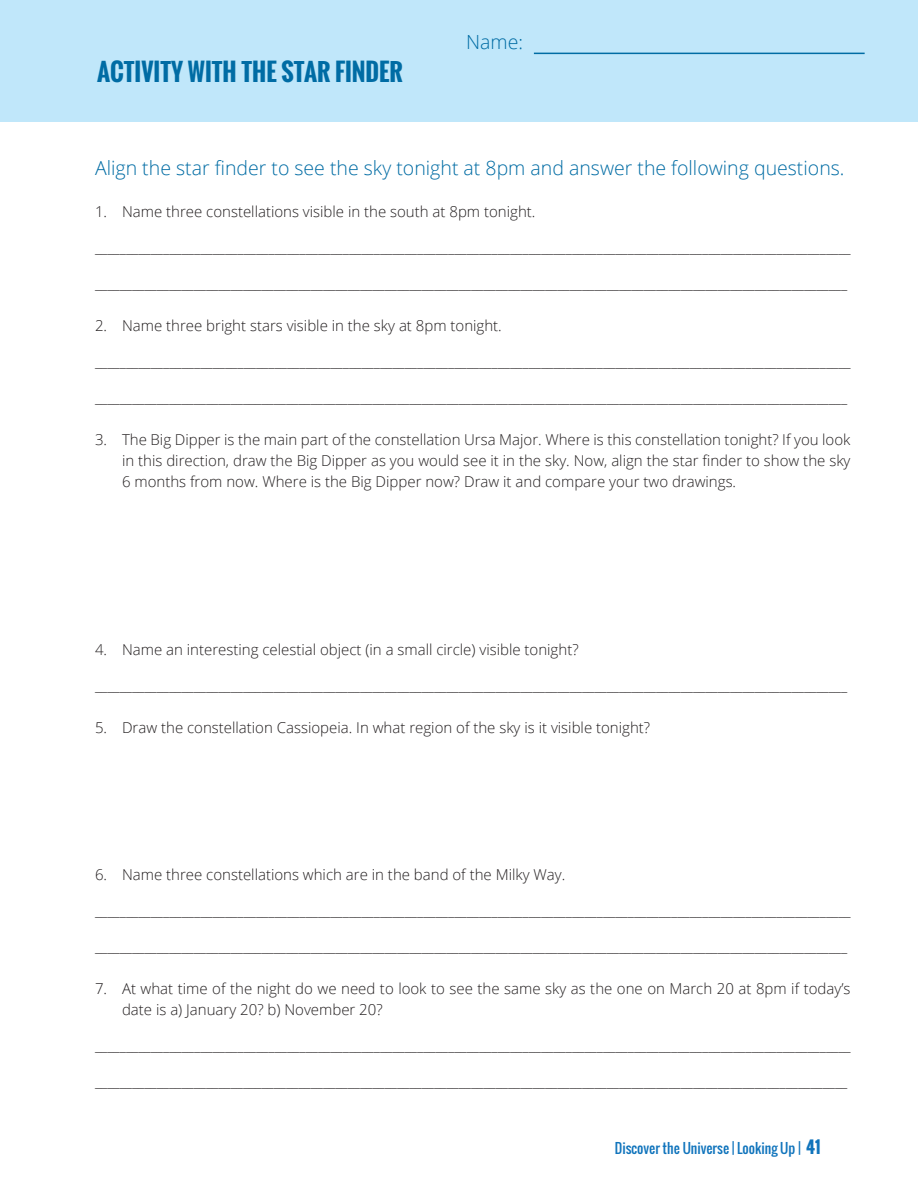
<style>
.page{position:relative;width:918px;height:1188px;background:#fff}
.page>*{position:absolute;margin:0;border:0;box-sizing:border-box;transform-origin:0 0}
.t1{font:700 24px "Oswald";color:#006ca4}
.t2{font:300 19.5px "Open Sans";color:#006ca4}
.t3{font:300 15px/21px "Open Sans";color:#231f20;text-align:justify}
.t4{font:13.5px "Oswald";color:#1074bc}
.s1{font-weight:700;font-size:16.5px}
</style>
<div class="page">
<div style="left:0;top:0;width:918px;height:122px;background:#c0e7fa"></div>
<hr style="left:534px;top:53px;width:331px;height:1px;background:#006ca4">
<h1 class="t1" style="left:97px;top:54px;width:307px">ACTIVITY WITH THE STAR FINDER</h1>
<h2 class="t2" style="left:466px;top:29px;width:58px">Name:</h2>
<h2 class="t2" style="left:95px;top:155px;width:751px">Align the star finder to see the sky tonight at 8pm and answer the following questions.</h2>
<p class="t3" style="left:95px;top:201px;width:442px">1. Name three constellations visible in the south at 8pm tonight.</p>
<p class="t3" style="left:95px;top:237px;width:757px">__________________________________________________________________________________________________________________________</p>
<p class="t3" style="left:95px;top:273px;width:754px">__________________________________________________________________________________________________________________________</p>
<p class="t3" style="left:95px;top:315px;width:408px">2. Name three bright stars visible in the sky at 8pm tonight.</p>
<p class="t3" style="left:95px;top:351px;width:757px">__________________________________________________________________________________________________________________________</p>
<p class="t3" style="left:95px;top:387px;width:754px">__________________________________________________________________________________________________________________________</p>
<p class="t3" style="left:122px;top:429px;width:730px;text-indent:-27px">3. The Big Dipper is the main part of the constellation Ursa Major. Where is this constellation tonight? If you look in this direction, draw the Big Dipper as you would see it in the sky. Now, align the star finder to show the sky 6 months from now. Where is the Big Dipper now? Draw it and compare your two drawings.</p>
<p class="t3" style="left:95px;top:639px;width:485px">4. Name an interesting celestial object (in a small circle) visible tonight?</p>
<p class="t3" style="left:95px;top:675px;width:754px">__________________________________________________________________________________________________________________________</p>
<p class="t3" style="left:95px;top:717px;width:557px">5. Draw the constellation Cassiopeia. In what region of the sky is it visible tonight?</p>
<p class="t3" style="left:95px;top:864px;width:472px">6. Name three constellations which are in the band of the Milky Way.</p>
<p class="t3" style="left:95px;top:900px;width:757px">__________________________________________________________________________________________________________________________</p>
<p class="t3" style="left:95px;top:936px;width:754px">__________________________________________________________________________________________________________________________</p>
<p class="t3" style="left:122px;top:978px;width:730px;text-indent:-27px">7. At what time of the night do we need to look to see the same sky as the one on March 20 at 8pm if today’s date is a) January 20? b) November 20?</p>
<p class="t3" style="left:95px;top:1035px;width:757px">__________________________________________________________________________________________________________________________</p>
<p class="t3" style="left:95px;top:1071px;width:754px">__________________________________________________________________________________________________________________________</p>
<p class="t4" style="left:615px;top:1138px;width:207px">Discover the Universe | Looking Up | <span class="s1">41</span></p>
</div>
